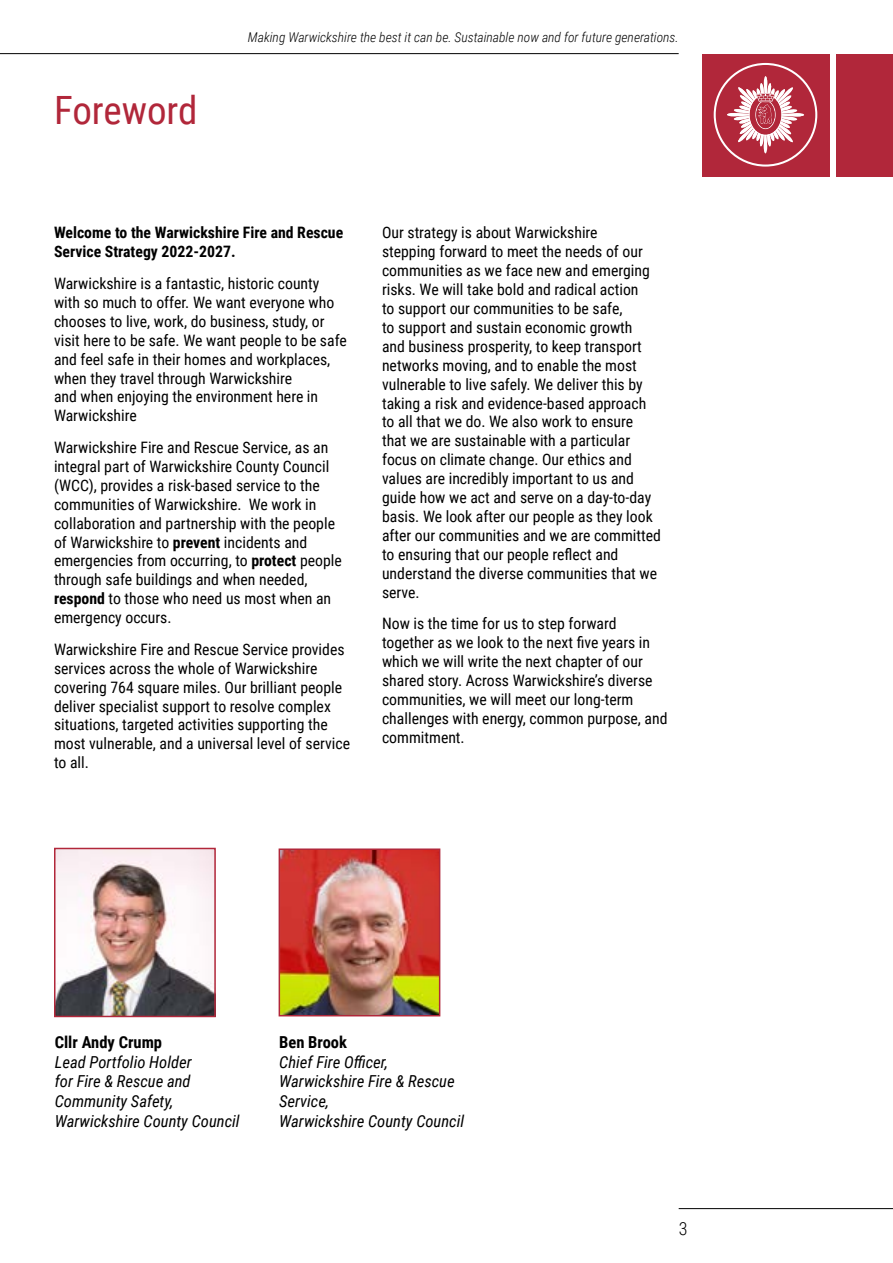
<style>
.page{position:relative;width:893px;height:1263px;background:#fff}
.page>*{position:absolute;margin:0;border:0;box-sizing:border-box;transform-origin:0 0}
.t1{font:39px "Roboto Condensed";color:#b1273a}
.t2{font:300 18px "Roboto Condensed";color:#000}
.t3{font:italic 16.5px/19.8px "Roboto Condensed";color:#000}
.t4{font:700 16.5px "Roboto Condensed";color:#000}
.t5{font:15.75px/18.9px "Roboto Condensed";color:#000}
.t6{font:700 15.75px/18.9px "Roboto Condensed";color:#000}
.t7{font:italic 300 13.5px "Roboto Condensed";color:#000}
.s1{font-weight:700}
</style>
<div class="page">
<div style="left:837px;top:54px;width:56px;height:122px;background:#b1273a"></div>
<div style="left:703px;top:54px;width:127px;height:122px;background:#b1273a"></div>
<svg style="left:709px;top:59px;width:113px;height:112px"></svg>
<div style="left:714px;top:63px;width:103px;height:104px;border:2px solid #fff;border-radius:50%"></div>
<svg style="left:727px;top:76px;width:77px;height:77px"></svg>
<img style="left:57px;top:851px;width:156px;height:163px">
<div style="left:54px;top:848px;width:162px;height:169px;border:2px solid #b1273a"></div>
<img style="left:282px;top:851px;width:155px;height:162px">
<div style="left:279px;top:848px;width:161px;height:168px;border:2px solid #b1273a"></div>
<hr style="left:679px;top:1208px;width:214px;height:1px;background:#000">
<hr style="left:0;top:53px;width:679px;height:1px;background:#000">
<h1 class="t1" style="left:54px;top:83px;width:145px">Foreword</h1>
<p class="t7" style="left:248px;top:28px;width:432px">Making Warwickshire the best it can be. Sustainable now and for future generations.</p>
<p class="t6" style="left:54px;top:223px;width:291px">Welcome to the Warwickshire Fire and Rescue<br>Service Strategy 2022-2027.</p>
<p class="t5" style="left:54px;top:273px;width:294px">Warwickshire is a fantastic, historic county with so much to offer. We want everyone who chooses to live, work, do business, study, or visit here to be safe. We want people to be safe and feel safe in their homes and workplaces, when they travel through Warwickshire<br>and when enjoying the environment here in Warwickshire</p>
<p class="t5" style="left:54px;top:437px;width:289px">Warwickshire Fire and Rescue Service, as an integral part of Warwickshire County Council (WCC), provides a risk-based service to the communities of Warwickshire. We work in collaboration and partnership with the people of Warwickshire to <span class="s1">prevent</span> incidents and emergencies from occurring, to <span class="s1">protect</span> people through safe buildings and when needed, <span class="s1">respond</span> to those who need us most when an emergency occurs.</p>
<p class="t5" style="left:54px;top:639px;width:298px">Warwickshire Fire and Rescue Service provides services across the whole of Warwickshire covering 764 square miles. Our brilliant people deliver specialist support to resolve complex situations, targeted activities supporting the most vulnerable, and a universal level of service to all.</p>
<p class="t5" style="left:382px;top:223px;width:280px">Our strategy is about Warwickshire<br>stepping forward to meet the needs of our communities as we face new and emerging risks. We will take bold and radical action<br>to support our communities to be safe,<br>to support and sustain economic growth<br>and business prosperity, to keep transport networks moving, and to enable the most vulnerable to live safely. We deliver this by taking a risk and evidence-based approach to all that we do. We also work to ensure that we are sustainable with a particular focus on climate change. Our ethics and values are incredibly important to us and guide how we act and serve on a day-to-day basis. We look after our people as they look after our communities and we are committed to ensuring that our people reflect and understand the diverse communities that we serve.</p>
<p class="t5" style="left:382px;top:614px;width:287px">Now is the time for us to step forward together as we look to the next five years in which we will write the next chapter of our shared story. Across Warwickshire’s diverse communities, we will meet our long-term challenges with energy, common purpose, and commitment.</p>
<p class="t4" style="left:55px;top:1030px;width:109px">Cllr Andy Crump</p>
<p class="t3" style="left:55px;top:1051px;width:186px">Lead Portfolio Holder<br>for Fire &amp; Rescue and<br>Community Safety,<br>Warwickshire County Council</p>
<p class="t4" style="left:279px;top:1030px;width:69px">Ben Brook</p>
<p class="t3" style="left:279px;top:1051px;width:186px">Chief Fire Officer,<br>Warwickshire Fire &amp; Rescue<br>Service,<br>Warwickshire County Council</p>
<p class="t2" style="left:679px;top:1216px;width:10px">3</p>
</div>
